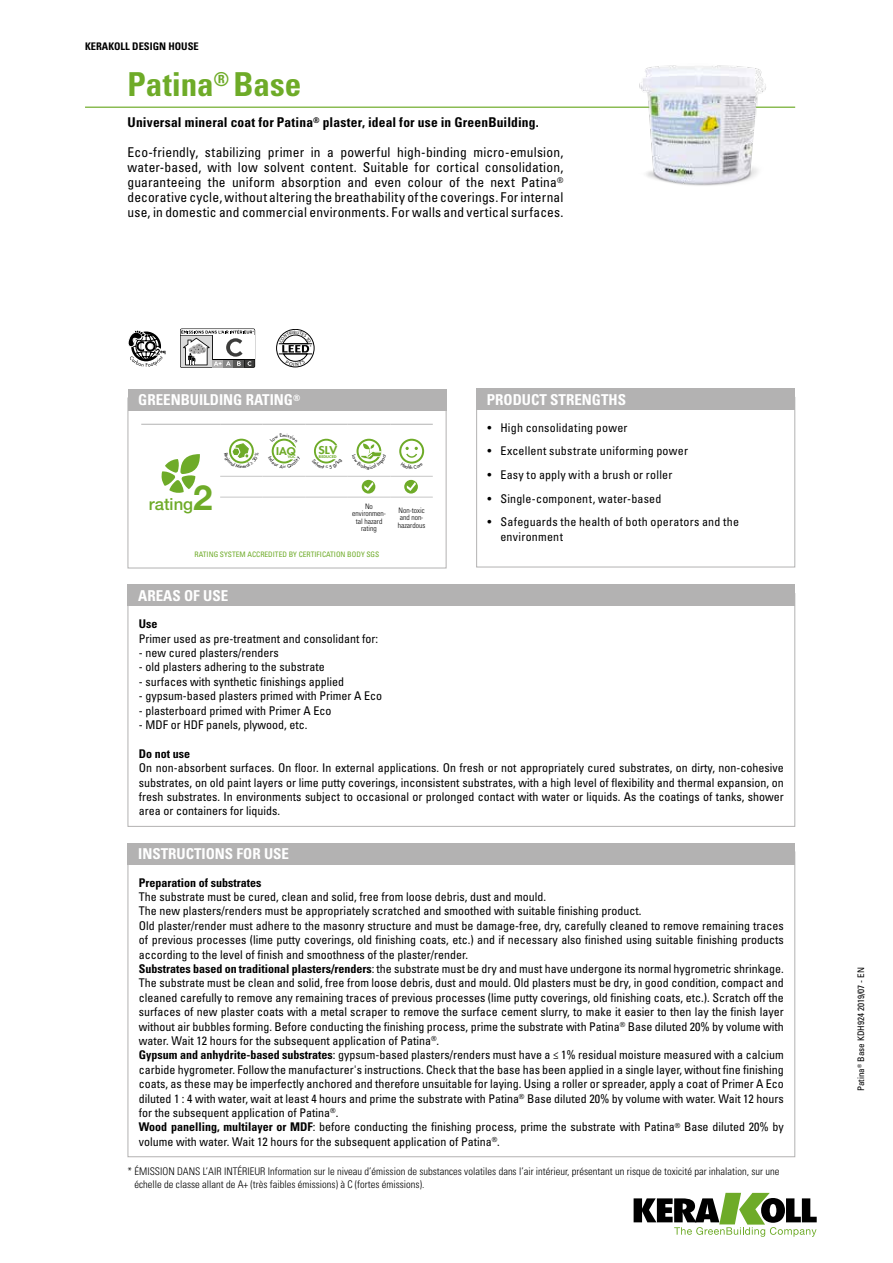
<style>
.page{position:relative;width:893px;height:1263px;background:#fff}
.page>*{position:absolute;margin:0;border:0;box-sizing:border-box;transform-origin:0 0}
.t1{font:700 condensed 33px "Univers LT Std";color:#6eab28}
.t2{font:500 16.65px "Helvetica Neue LT Std";color:#6eab28}
.t3{font:700 condensed 15px "Univers LT Std";color:#fff}
.t4{font:condensed 13.5px/15px "Univers LT Std";letter-spacing:.015em;color:#000;text-align:justify}
.t5{font:700 condensed 13.5px "Univers LT Std";letter-spacing:.015em;color:#000}
.t6{font:condensed 12px/14.4px "Univers LT Std";color:#000;text-align:justify}
.t7{font:condensed 12px/15px "Univers LT Std";letter-spacing:.02em;color:#000}
.t8{font:700 condensed 12px "Univers LT Std";color:#000}
.t9{font:300 condensed 10.5px/13.5px "Univers LT Std";color:#000}
.t10{font:700 condensed 10.5px "Univers LT Std";color:#000}
.t11{font:800 10.5px "Futura Std";color:#6eab28;scale:1.15 1}
.t12{font:800 10.2px "Futura Std";color:#6eab28;scale:1.11 1}
.t13{font:condensed 9px "Univers LT Std";color:#000}
.t14{font:300 condensed 7.5px/7.5px "Univers LT Std";color:#000;text-align:center}
.t15{font:condensed 7.5px "Univers LT Std";color:#6eab28}
.t16{font:800 3.6px "Futura Std";color:#6eab28;scale:1.2 1}
.t17{font:800 3.45px "Futura Std";color:#6eab28;scale:1.11 1}
.s1{font-size:10.5px}
.s2{font-weight:700;font-size:34.8px}
.s3{font-weight:700}
</style>
<div class="page">
<svg style="left:634px;top:1193px;width:183px;height:44px"></svg>
<hr style="left:85px;top:107px;width:710px;height:1px;background:#6eab28">
<div style="left:128px;top:585px;width:667px;height:21px;background:#b3b2b2"></div>
<div style="left:128px;top:843px;width:667px;height:21px;background:#b3b2b2"></div>
<div style="left:476px;top:397px;width:319px;height:170px;border:1px solid #b3b2b2"></div>
<div style="left:476px;top:388px;width:319px;height:22px;background:#b3b2b2"></div>
<img style="left:617px;top:65px;width:166px;height:121px">
<div style="left:276px;top:329px;width:38px;height:38px;border:1px solid #000;border-radius:50%"></div>
<hr style="left:279px;top:354px;width:33px;height:1px;background:#000">
<hr style="left:279px;top:343px;width:33px;height:1px;background:#000">
<svg style="left:128px;top:330px;width:37px;height:37px"></svg>
<svg style="left:180px;top:328px;width:75px;height:40px"></svg>
<svg style="left:181px;top:329px;width:74px;height:38px"></svg>
<hr style="left:220px;top:476px;width:43px;height:1px;background:#c6c6c6">
<hr style="left:263px;top:476px;width:42px;height:1px;background:#c6c6c6">
<hr style="left:305px;top:476px;width:43px;height:1px;background:#c6c6c6">
<hr style="left:348px;top:476px;width:42px;height:1px;background:#c6c6c6">
<hr style="left:390px;top:476px;width:43px;height:1px;background:#c6c6c6">
<hr style="left:220px;top:497px;width:43px;height:1px;background:#c6c6c6">
<hr style="left:263px;top:497px;width:42px;height:1px;background:#c6c6c6">
<hr style="left:305px;top:497px;width:43px;height:1px;background:#c6c6c6">
<hr style="left:348px;top:497px;width:42px;height:1px;background:#c6c6c6">
<hr style="left:390px;top:497px;width:43px;height:1px;background:#c6c6c6">
<hr style="left:141px;top:424px;width:79px;height:1px;background:#b3b2b2">
<hr style="left:220px;top:424px;width:43px;height:1px;background:#b3b2b2">
<hr style="left:263px;top:424px;width:42px;height:1px;background:#b3b2b2">
<hr style="left:305px;top:424px;width:43px;height:1px;background:#b3b2b2">
<hr style="left:348px;top:424px;width:42px;height:1px;background:#b3b2b2">
<hr style="left:390px;top:424px;width:43px;height:1px;background:#b3b2b2">
<svg style="left:161px;top:454px;width:39px;height:39px"></svg>
<div style="left:229px;top:439px;width:25px;height:24px;border:2px solid #6eab28;border-radius:50%"></div>
<div style="left:356px;top:439px;width:25px;height:24px;border:2px solid #6eab28;border-radius:50%"></div>
<div style="left:399px;top:439px;width:25px;height:25px;border:2px solid #6eab28;border-radius:50%"></div>
<svg style="left:362px;top:480px;width:13px;height:13px"></svg>
<svg style="left:364px;top:482px;width:9px;height:9px"></svg>
<svg style="left:404px;top:480px;width:14px;height:13px"></svg>
<svg style="left:407px;top:482px;width:9px;height:9px"></svg>
<div style="left:128px;top:398px;width:318px;height:170px;border:1px solid #b3b2b2"></div>
<div style="left:128px;top:389px;width:318px;height:21px;background:#b3b2b2"></div>
<svg style="left:279px;top:331px;width:32px;height:35px"></svg>
<svg style="left:229px;top:443px;width:25px;height:21px"></svg>
<svg style="left:271px;top:438px;width:25px;height:26px"></svg>
<svg style="left:314px;top:439px;width:24px;height:25px"></svg>
<svg style="left:356px;top:444px;width:26px;height:20px"></svg>
<svg style="left:401px;top:447px;width:22px;height:17px"></svg>
<p class="t10" style="left:85px;top:40px;width:115px">KERAKOLL DESIGN HOUSE</p>
<h1 class="t1" style="left:128px;top:64px;width:175px">Patina<sup>®</sup> Base</h1>
<p class="t5" style="left:128px;top:114px;width:413px">Universal mineral coat for Patina<sup>®</sup> plaster, ideal for use in GreenBuilding.</p>
<p class="t4" style="left:128px;top:144px;width:437px">Eco-friendly, stabilizing primer in a powerful high-binding micro-emulsion, water-based, with low solvent content. Suitable for cortical consolidation, guaranteeing the uniform absorption and even colour of the next Patina<sup>® </sup>decorative cycle, without altering the breathability of the coverings. For internal use, in domestic and commercial environments. For walls and vertical surfaces.</p>
<p class="t3" style="left:138px;top:391px;width:164px">GREENBUILDING RATING<sup>®</sup></p>
<p class="t12" style="left:276px;top:445px;width:19px"><span class="s1">I</span>AQ</p>
<p class="t17" style="left:288px;top:455px;width:9px">VOC</p>
<p class="t11" style="left:318px;top:444px;width:18px">SLV</p>
<p class="t16" style="left:319px;top:454px;width:16px">REDUCED</p>
<h2 class="t2" style="left:149px;top:494px;width:65px">rating<span class="s2">2</span></h2>
<p class="t14" style="left:352px;top:502px;width:35px">No environmen&shy;tal hazard rating</p>
<p class="t14" style="left:398px;top:506px;width:29px;text-align:left">Non-toxic and non&shy;hazardous</p>
<p class="t15" style="left:195px;top:549px;width:186px">RATING SYSTEM ACCREDITED BY CERTIFICATION BODY SGS</p>
<p class="t3" style="left:138px;top:586px;width:92px">AREAS OF USE</p>
<p class="t3" style="left:487px;top:390px;width:141px">PRODUCT STRENGTHS</p>
<p class="t7" style="left:488px;top:420px;width:141px">• High consolidating power</p>
<p class="t7" style="left:488px;top:444px;width:202px">• Excellent substrate uniforming power</p>
<p class="t7" style="left:488px;top:467px;width:186px">• Easy to apply with a brush or roller</p>
<p class="t6" style="left:488px;top:491px;width:175px">• Single-component, water-based</p>
<p class="t7" style="left:500px;top:514px;width:240px;text-indent:-13px">• Safeguards the health of both operators and the environment</p>
<p class="t8" style="left:139px;top:616px;width:20px">Use</p>
<p class="t6" style="left:139px;top:631px;width:241px">Primer used as pre-treatment and consolidant for:</p>
<p class="t6" style="left:139px;top:645px;width:141px">- new cured plasters/renders</p>
<p class="t6" style="left:139px;top:660px;width:187px">- old plasters adhering to the substrate</p>
<p class="t6" style="left:139px;top:674px;width:207px">- surfaces with synthetic finishings applied</p>
<p class="t6" style="left:139px;top:688px;width:245px">- gypsum-based plasters primed with Primer A Eco</p>
<p class="t6" style="left:139px;top:703px;width:194px">- plasterboard primed with Primer A Eco</p>
<p class="t6" style="left:139px;top:717px;width:170px">- MDF or HDF panels, plywood, etc.</p>
<p class="t8" style="left:139px;top:746px;width:53px">Do not use</p>
<p class="t6" style="left:139px;top:760px;width:646px">On non-absorbent surfaces. On floor. In external applications. On fresh or not appropriately cured substrates, on dirty, non-cohesive substrates, on old paint layers or lime putty coverings, inconsistent substrates, with a high level of flexibility and thermal expansion, on fresh substrates. In environments subject to occasional or prolonged contact with water or liquids. As the coatings of tanks, shower area or containers for liquids.</p>
<p class="t3" style="left:138px;top:844px;width:152px">INSTRUCTIONS FOR USE</p>
<p class="t8" style="left:139px;top:875px;width:124px">Preparation of substrates</p>
<p class="t6" style="left:139px;top:889px;width:646px;text-align:left">The substrate must be cured, clean and solid, free from loose debris, dust and mould.<br>The new plasters/renders must be appropriately scratched and smoothed with suitable finishing product.<br>Old plaster/render must adhere to the masonry structure and must be damage-free, dry, carefully cleaned to remove remaining traces of previous processes (lime putty coverings, old finishing coats, etc.) and if necessary also finished using suitable finishing products according to the level of finish and smoothness of the plaster/render.<br><span class="s3">Substrates based on traditional plasters/renders</span>: the substrate must be dry and must have undergone its normal hygrometric shrinkage.<br>The substrate must be clean and solid, free from loose debris, dust and mould. Old plasters must be dry, in good condition, compact and cleaned carefully to remove any remaining traces of previous processes (lime putty coverings, old finishing coats, etc.). Scratch off the surfaces of new plaster coats with a metal scraper to remove the surface cement slurry, to make it easier to then lay the finish layer without air bubbles forming. Before conducting the finishing process, prime the substrate with Patina<sup>®</sup> Base diluted 20% by volume with water. Wait 12 hours for the subsequent application of Patina<sup>®</sup>.<br><span class="s3">Gypsum and anhydrite-based substrates</span>: gypsum-based plasters/renders must have a ≤ 1% residual moisture measured with a calcium carbide hygrometer. Follow the manufacturer's instructions. Check that the base has been applied in a single layer, without fine finishing coats, as these may be imperfectly anchored and therefore unsuitable for laying. Using a roller or spreader, apply a coat of Primer A Eco diluted 1 : 4 with water, wait at least 4 hours and prime the substrate with Patina<sup>®</sup> Base diluted 20% by volume with water. Wait 12 hours for the subsequent application of Patina<sup>®</sup>.<br><span class="s3">Wood panelling, multilayer or MDF</span>: before conducting the finishing process, prime the substrate with Patina<sup>®</sup> Base diluted 20% by volume with water. Wait 12 hours for the subsequent application of Patina<sup>®</sup>.</p>
<p class="t9" style="left:135px;top:1164px;width:646px;text-indent:-7px">* ÉMISSION DANS L’AIR INTÉRIEUR Information sur le niveau d’émission de substances volatiles dans l’air intérieur, présentant un risque de toxicité par inhalation, sur une échelle de classe allant de A+ (très faibles émissions) à C (fortes émissions).</p>
<p class="t13" style="left:855px;top:1091px;width:125px;rotate:-90deg">Patina<sup>®</sup> Base KDH924 2019/07 - EN</p>
</div>
